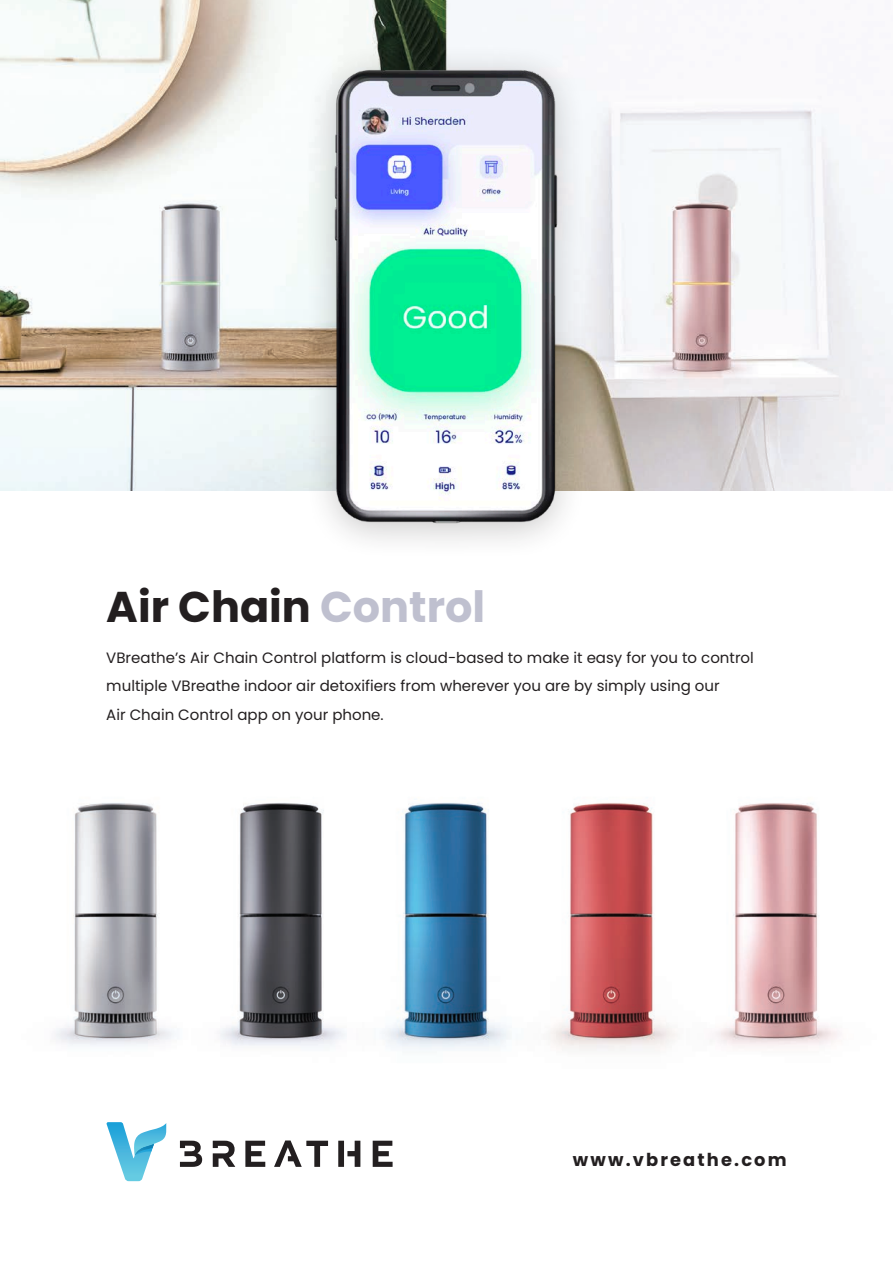
<style>
.page{position:relative;width:893px;height:1263px;background:#fff}
.page>*{position:absolute;margin:0;border:0;box-sizing:border-box;transform-origin:0 0}
.t1{font:700 43.05px "Poppins";color:#231f20}
.t2{font:700 17.85px "Poppins";letter-spacing:.12em;color:#231f20}
.t3{font:15px/28.2px "Poppins";color:#231f20}
.s1{color:#bfc0cf}
</style>
<div class="page">
<img style="left:0;top:0;width:893px;height:491px">
<div style="left:302px;top:43px;width:287px;height:518px;background:#231f20;opacity:.25"></div>
<img style="left:313px;top:63px;width:267px;height:498px">
<svg style="left:245px;top:1141px;width:20px;height:26px"></svg>
<svg style="left:373px;top:1141px;width:20px;height:26px"></svg>
<svg style="left:180px;top:1141px;width:22px;height:26px"></svg>
<svg style="left:213px;top:1141px;width:22px;height:26px"></svg>
<svg style="left:274px;top:1140px;width:54px;height:27px"></svg>
<svg style="left:338px;top:1141px;width:22px;height:26px"></svg>
<svg style="left:106px;top:1122px;width:60px;height:59px"></svg>
<img style="left:246px;top:803px;width:70px;height:243px">
<img style="left:316px;top:803px;width:165px;height:247px">
<img style="left:481px;top:803px;width:165px;height:248px">
<img style="left:646px;top:803px;width:193px;height:246px">
<img style="left:55px;top:803px;width:191px;height:243px">
<p class="t1" style="left:106px;top:581px;width:380px">Air Chain <span class="s1">Control</span></p>
<p class="t3" style="left:106px;top:644px;width:649px">VBreathe’s Air Chain Control platform is cloud-based to make it easy for you to control multiple VBreathe indoor air detoxifiers from wherever you are by simply using our<br>Air Chain Control app on your phone.</p>
<p class="t2" style="left:573px;top:1149px;width:215px">www.vbreathe.com</p>
</div>
